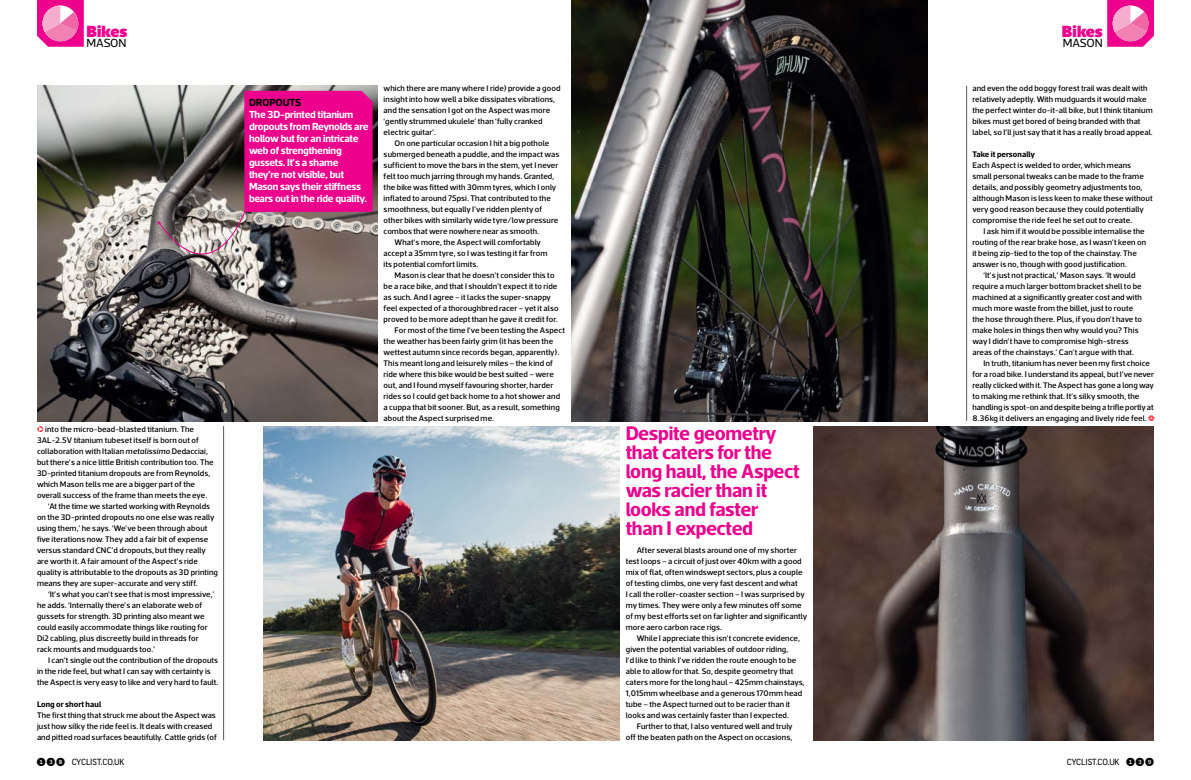
<style>
.page{position:relative;width:1191px;height:780px;background:#fff}
.page>*{position:absolute;margin:0;border:0;box-sizing:border-box;transform-origin:0 0}
.t1{font:700 20px/19px "Acto";letter-spacing:-.015em;color:#ec008c}
.t2{font:900 16.5px "Acto";color:#ec008c}
.t3{font:12px "Acto";letter-spacing:-.01em;color:#000}
.t4{font:700 10.5px/12px "Acto";letter-spacing:-.02em;color:#fff}
.t5{font:700 10.5px "Acto";letter-spacing:-.025em;color:#000}
.t6{font:8.5px "Frank";color:#000}
.t7{font:500 8.2px/11px "Acto";letter-spacing:.01em;color:#000}
.t8{font:700 8.2px "Acto";letter-spacing:.01em;color:#000}
.s1{font-style:italic}
</style>
<div class="page">
<img style="left:813px;top:427px;width:341px;height:313px">
<img style="left:37px;top:86px;width:341px;height:335px">
<img style="left:571px;top:0;width:356px;height:421px">
<svg style="left:158px;top:91px;width:215px;height:208px;background:#a04a78"></svg>
<svg style="left:1107px;top:0;width:47px;height:47px;background:#f052aa"></svg>
<svg style="left:37px;top:0;width:47px;height:47px;background:#f052aa"></svg>
<img style="left:263px;top:426px;width:356px;height:314px">
<hr style="left:966px;top:86px;width:1px;height:335px;background:#58595b">
<hr style="left:223px;top:426px;width:1px;height:314px;background:#58595b">
<h2 class="t2" style="left:86px;top:21px;width:42px">Bikes</h2>
<h3 class="t3" style="left:86px;top:36px;width:42px">MASON</h3>
<p class="t7" style="left:45px;top:423px;width:150px">into the micro-bead-blasted titanium. The</p>
<p class="t7" style="left:37px;top:434px;width:163px">3AL-2.5V titanium tubeset itself is born out of</p>
<p class="t7" style="left:37px;top:445px;width:172px">collaboration with Italian <span class="s1">metalissimo</span> Dedacciai,</p>
<p class="t7" style="left:37px;top:456px;width:178px">but there’s a nice little British contribution too. The</p>
<p class="t7" style="left:37px;top:467px;width:175px">3D-printed titanium dropouts are from Reynolds,</p>
<p class="t7" style="left:37px;top:478px;width:160px">which Mason tells me are a bigger part of the</p>
<p class="t7" style="left:37px;top:489px;width:172px">overall success of the frame than meets the eye.</p>
<p class="t7" style="left:48px;top:500px;width:164px">‘At the time we started working with Reynolds</p>
<p class="t7" style="left:37px;top:511px;width:179px">on the 3D-printed dropouts no one else was really</p>
<p class="t7" style="left:37px;top:522px;width:172px">using them,’ he says. ‘We’ve been through about</p>
<p class="t7" style="left:37px;top:533px;width:173px">five iterations now. They add a fair bit of expense</p>
<p class="t7" style="left:37px;top:544px;width:170px">versus standard CNC’d dropouts, but they really</p>
<p class="t7" style="left:37px;top:555px;width:162px">are worth it. A fair amount of the Aspect’s ride</p>
<p class="t7" style="left:37px;top:566px;width:182px">quality is attributable to the dropouts as 3D printing</p>
<p class="t7" style="left:37px;top:577px;width:162px">means they are super-accurate and very stiff.</p>
<p class="t7" style="left:48px;top:588px;width:168px">‘It’s what you can’t see that is most impressive,’</p>
<p class="t7" style="left:37px;top:599px;width:167px">he adds. ‘Internally there’s an elaborate web of</p>
<p class="t7" style="left:37px;top:610px;width:169px">gussets for strength. 3D printing also meant we</p>
<p class="t7" style="left:37px;top:621px;width:172px">could easily accommodate things like routing for</p>
<p class="t7" style="left:37px;top:632px;width:163px">Di2 cabling, plus discreetly build in threads for</p>
<p class="t7" style="left:37px;top:643px;width:120px">rack mounts and mudguards too.’</p>
<p class="t7" style="left:48px;top:654px;width:172px">I can’t single out the contribution of the dropouts</p>
<p class="t7" style="left:37px;top:665px;width:175px">in the ride feel, but what I can say with certainty is</p>
<p class="t7" style="left:37px;top:676px;width:183px">the Aspect is very easy to like and very hard to fault.</p>
<p class="t8" style="left:37px;top:699px;width:66px">Long or short haul</p>
<p class="t7" style="left:37px;top:709px;width:181px">The first thing that struck me about the Aspect was just how silky the ride feel is. It deals with creased and pitted road surfaces beautifully. Cattle grids (of</p>
<p class="t5" style="left:249px;top:96px;width:54px">DROPOUTS</p>
<p class="t4" style="left:249px;top:108px;width:121px">The 3D-printed titanium dropouts from Reynolds are hollow but for an intricate web of strengthening gussets. It’s a shame they’re not visible, but<br>Mason says their stiffness bears out in the ride quality.</p>
<p class="t7" style="left:384px;top:82px;width:178px">which there are many where I ride) provide a good insight into how well a bike dissipates vibrations, and the sensation I got on the Aspect was more ‘gently strummed ukulele’ than ‘fully cranked electric guitar’.</p>
<p class="t7" style="left:395px;top:137px;width:156px">On one particular occasion I hit a big pothole</p>
<p class="t7" style="left:384px;top:148px;width:177px">submerged beneath a puddle, and the impact was</p>
<p class="t7" style="left:384px;top:159px;width:176px">sufficient to move the bars in the stem, yet I never</p>
<p class="t7" style="left:384px;top:170px;width:172px">felt too much jarring through my hands. Granted,</p>
<p class="t7" style="left:384px;top:181px;width:174px">the bike was fitted with 30mm tyres, which I only</p>
<p class="t7" style="left:384px;top:192px;width:169px">inflated to around 75psi. That contributed to the</p>
<p class="t7" style="left:384px;top:203px;width:160px">smoothness, but equally I’ve ridden plenty of</p>
<p class="t7" style="left:384px;top:214px;width:176px">other bikes with similarly wide tyre/low pressure</p>
<p class="t7" style="left:384px;top:225px;width:157px">combos that were nowhere near as smooth.</p>
<p class="t7" style="left:395px;top:236px;width:148px">What’s more, the Aspect will comfortably</p>
<p class="t7" style="left:384px;top:247px;width:165px">accept a 35mm tyre, so I was testing it far from</p>
<p class="t7" style="left:384px;top:258px;width:96px">its potential comfort limits.</p>
<p class="t7" style="left:395px;top:269px;width:161px">Mason is clear that he doesn’t consider this to</p>
<p class="t7" style="left:384px;top:280px;width:175px">be a race bike, and that I shouldn’t expect it to ride</p>
<p class="t7" style="left:384px;top:291px;width:169px">as such. And I agree – it lacks the super-snappy</p>
<p class="t7" style="left:384px;top:302px;width:176px">feel expected of a thoroughbred racer – yet it also</p>
<p class="t7" style="left:384px;top:313px;width:175px">proved to be more adept than he gave it credit for.</p>
<p class="t7" style="left:395px;top:324px;width:172px">For most of the time I’ve been testing the Aspect</p>
<p class="t7" style="left:384px;top:335px;width:171px">the weather has been fairly grim (it has been the</p>
<p class="t7" style="left:384px;top:346px;width:177px">wettest autumn since records began, apparently).</p>
<p class="t7" style="left:384px;top:357px;width:171px">This meant long and leisurely miles – the kind of</p>
<p class="t7" style="left:384px;top:368px;width:172px">ride where this bike would be best suited – were</p>
<p class="t7" style="left:384px;top:379px;width:171px">out, and I found myself favouring shorter, harder</p>
<p class="t7" style="left:384px;top:390px;width:178px">rides so I could get back home to a hot shower and</p>
<p class="t7" style="left:384px;top:401px;width:178px">a cuppa that bit sooner. But, as a result, something</p>
<p class="t7" style="left:384px;top:412px;width:112px">about the Aspect surprised me.</p>
<h1 class="t1" style="left:626px;top:423px;width:175px">Despite geometry that caters for the long haul, the Aspect was racier than it looks and faster than I expected</h1>
<p class="t7" style="left:626px;top:544px;width:183px;text-indent:11px">After several blasts around one of my shorter test loops – a circuit of just over 40km with a good mix of flat, often windswept sectors, plus a couple of testing climbs, one very fast descent and what<br>I call the roller-coaster section – I was surprised by my times. They were only a few minutes off some of my best efforts set on far lighter and significantly more aero carbon race rigs.</p>
<p class="t7" style="left:626px;top:632px;width:180px;text-indent:11px">While I appreciate this isn’t concrete evidence, given the potential variables of outdoor riding,<br>I’d like to think I’ve ridden the route enough to be able to allow for that. So, despite geometry that caters more for the long haul – 425mm chainstays, 1,015mm wheelbase and a generous 170mm head tube – the Aspect turned out to be racier than it looks and was certainly faster than I expected.</p>
<p class="t7" style="left:626px;top:720px;width:168px;text-align:right">Further to that, I also ventured well and truly off the beaten path on the Aspect on occasions,</p>
<h2 class="t2" style="left:1062px;top:21px;width:42px">Bikes</h2>
<h3 class="t3" style="left:1062px;top:36px;width:42px">MASON</h3>
<p class="t7" style="left:972px;top:82px;width:182px">and even the odd boggy forest trail was dealt with relatively adeptly. With mudguards it would make the perfect winter do-it-all bike, but I think titanium bikes must get bored of being branded with that label, so I’ll just say that it has a really broad appeal.</p>
<p class="t8" style="left:972px;top:149px;width:64px">Take it personally</p>
<p class="t7" style="left:972px;top:159px;width:182px">Each Aspect is welded to order, which means small personal tweaks can be made to the frame details, and possibly geometry adjustments too, although Mason is less keen to make these without very good reason because they could potentially compromise the ride feel he set out to create.</p>
<p class="t7" style="left:972px;top:225px;width:175px;text-indent:11px">I ask him if it would be possible internalise the routing of the rear brake hose, as I wasn’t keen on it being zip-tied to the top of the chainstay. The answer is no, though with good justification.</p>
<p class="t7" style="left:983px;top:269px;width:154px">‘It’s just not practical,’ Mason says. ‘It would</p>
<p class="t7" style="left:972px;top:280px;width:171px">require a much larger bottom bracket shell to be</p>
<p class="t7" style="left:972px;top:291px;width:171px">machined at a significantly greater cost and with</p>
<p class="t7" style="left:972px;top:302px;width:162px">much more waste from the billet, just to route</p>
<p class="t7" style="left:972px;top:313px;width:171px">the hose through there. Plus, if you don’t have to</p>
<p class="t7" style="left:972px;top:324px;width:168px">make holes in things then why would you? This</p>
<p class="t7" style="left:972px;top:335px;width:158px">way I didn’t have to compromise high-stress</p>
<p class="t7" style="left:972px;top:346px;width:163px">areas of the chainstays.’ Can’t argue with that.</p>
<p class="t7" style="left:983px;top:357px;width:168px">In truth, titanium has never been my first choice</p>
<p class="t7" style="left:972px;top:368px;width:183px">for a road bike. I understand its appeal, but I’ve never</p>
<p class="t7" style="left:972px;top:379px;width:183px">really clicked with it. The Aspect has gone a long way</p>
<p class="t7" style="left:972px;top:390px;width:168px">to making me rethink that. It’s silky smooth, the</p>
<p class="t7" style="left:972px;top:401px;width:183px">handling is spot-on and despite being a trifle portly at</p>
<p class="t7" style="left:972px;top:412px;width:176px">8.36kg it delivers an engaging and lively ride feel.</p>
<p class="t6" style="left:46px;top:756px;width:80px">✓ CYCLIST.CO.UK</p>
<p class="t6" style="left:1066px;top:756px;width:54px">CYCLIST.CO.UK</p>
</div>
